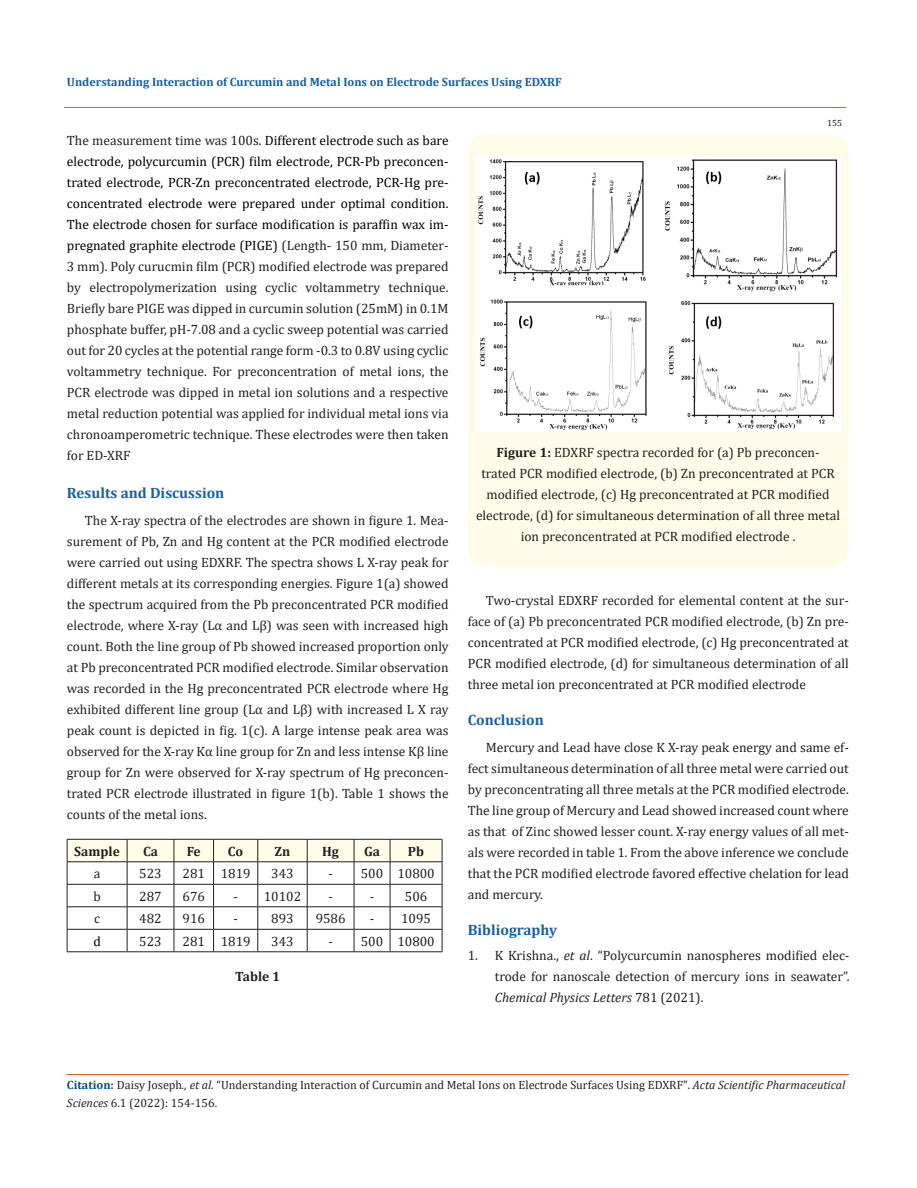
<style>
.page{position:relative;width:917px;height:1188px;background:#fff}
.page>*{position:absolute;margin:0;border:0;box-sizing:border-box;transform-origin:0 0}
.HTML_Preformatted{font:700 15px "Cambria";color:#1560a6}
.HTML_Preformatted-2{font:13.5px/21px "Cambria";color:#231f20;text-align:justify}
.t1{font:700 13.5px "Cambria";color:#231f20}
.t2{font:13.5px "Cambria";color:#000}
.t3{font:12px/18px "Cambria";color:#231f20}
.t4{font:700 12px "Cambria";color:#1560a6}
.t5{font:9px "Cambria";color:#231f20}
.s1{color:#000}
.s2{font-weight:700}
.s3{font-style:italic}
.s4{font-weight:700;color:#035089}
</style>
<div class="page">
<svg style="left:67px;top:839px;width:376px;height:113px"></svg>
<hr style="left:67px;top:952px;width:60px;height:1px;background:#231f20">
<hr style="left:127px;top:952px;width:47px;height:1px;background:#231f20">
<hr style="left:174px;top:952px;width:39px;height:1px;background:#231f20">
<hr style="left:213px;top:952px;width:45px;height:1px;background:#231f20">
<hr style="left:258px;top:952px;width:49px;height:1px;background:#231f20">
<hr style="left:307px;top:952px;width:47px;height:1px;background:#231f20">
<hr style="left:354px;top:952px;width:36px;height:1px;background:#231f20">
<hr style="left:390px;top:952px;width:52px;height:1px;background:#231f20">
<div style="left:468px;top:135px;width:380px;height:432px;background:#fffde9;border-radius:18px"></div>
<img style="left:476px;top:157px;width:364px;height:274px">
<hr style="left:64px;top:108px;width:781px;height:1px;background:#e05d1a">
<hr style="left:67px;top:1074px;width:781px;height:1px;background:#e05d1a">
<p class="t4" style="left:67px;top:73px;width:496px">Understanding Interaction of Curcumin and Metal Ions on Electrode Surfaces Using EDXRF</p>
<p class="t5" style="left:827px;top:118px;width:16px">155</p>
<p class="HTML_Preformatted-2" style="left:67px;top:130px;width:383px">The measurement time was 100s. <span class="s1">Different electrode such as bare electrode, polycurcumin (PCR) film electrode, PCR-Pb preconcen&shy;trated electrode, PCR-Zn preconcentrated electrode, PCR-Hg pre&shy;concentrated electrode were prepared under optimal condition.<br>The electrode chosen for surface modification is paraffin wax im&shy;pregnated graphite electrode (PIGE)</span> (Length- 150 mm, Diameter-3 mm). Poly curucmin film (PCR) modified electrode was prepared by electropolymerization using cyclic voltammetry technique.<br>Briefly bare PIGE was dipped in curcumin solution (25mM) in 0.1M phosphate buffer, pH-7.08 and a cyclic sweep potential was carried out for 20 cycles at the potential range form -0.3 to 0.8V using cyclic voltammetry technique. For preconcentration of metal ions, the PCR electrode was dipped in metal ion solutions and a respective metal reduction potential was applied for individual metal ions via chronoamperometric technique. These electrodes were then taken for ED-XRF</p>
<p class="HTML_Preformatted" style="left:67px;top:482px;width:159px">Results and Discussion</p>
<p class="HTML_Preformatted-2" style="left:67px;top:510px;width:383px;text-indent:18px">The X-ray spectra of the electrodes are shown in figure 1. Mea&shy;surement of Pb, Zn and Hg content at the PCR modified electrode were carried out using EDXRF. The spectra shows L X-ray peak for different metals at its corresponding energies. Figure 1(a) showed the spectrum acquired from the Pb preconcentrated PCR modified electrode, where X-ray (Lα and Lβ) was seen with increased high count. Both the line group of Pb showed increased proportion only at Pb preconcentrated PCR modified electrode. Similar observation was recorded in the Hg preconcentrated PCR electrode where Hg exhibited different line group (Lα and Lβ) with increased L X ray peak count is depicted in fig. 1(c). A large intense peak area was observed for the X-ray Kα line group for Zn and less intense Kβ line group for Zn were observed for X-ray spectrum of Hg preconcen&shy;trated PCR electrode illustrated in figure 1(b). Table 1 shows the counts of the metal ions.</p>
<p class="t1" style="left:74px;top:842px;width:47px">Sample</p>
<p class="t1" style="left:143px;top:842px;width:16px">Ca</p>
<p class="t1" style="left:187px;top:842px;width:15px">Fe</p>
<p class="t1" style="left:228px;top:842px;width:17px">Co</p>
<p class="t1" style="left:274px;top:842px;width:17px">Zn</p>
<p class="t1" style="left:322px;top:842px;width:18px">Hg</p>
<p class="t1" style="left:364px;top:842px;width:17px">Ga</p>
<p class="t1" style="left:408px;top:842px;width:18px">Pb</p>
<p class="HTML_Preformatted-2" style="left:94px;top:863px;width:8px">a</p>
<p class="HTML_Preformatted-2" style="left:139px;top:863px;width:24px">523</p>
<p class="HTML_Preformatted-2" style="left:182px;top:863px;width:24px">281</p>
<p class="HTML_Preformatted-2" style="left:221px;top:863px;width:31px">1819</p>
<p class="HTML_Preformatted-2" style="left:271px;top:863px;width:24px">343</p>
<p class="HTML_Preformatted-2" style="left:328px;top:863px;width:6px">-</p>
<p class="HTML_Preformatted-2" style="left:361px;top:863px;width:24px">500</p>
<p class="HTML_Preformatted-2" style="left:397px;top:863px;width:39px">10800</p>
<p class="HTML_Preformatted-2" style="left:93px;top:886px;width:9px">b</p>
<p class="HTML_Preformatted-2" style="left:139px;top:886px;width:24px">287</p>
<p class="HTML_Preformatted-2" style="left:182px;top:886px;width:24px">676</p>
<p class="HTML_Preformatted-2" style="left:233px;top:886px;width:6px">-</p>
<p class="HTML_Preformatted-2" style="left:264px;top:886px;width:39px">10102</p>
<p class="HTML_Preformatted-2" style="left:328px;top:886px;width:6px">-</p>
<p class="HTML_Preformatted-2" style="left:370px;top:886px;width:6px">-</p>
<p class="HTML_Preformatted-2" style="left:405px;top:886px;width:24px">506</p>
<p class="HTML_Preformatted-2" style="left:94px;top:908px;width:7px">c</p>
<p class="HTML_Preformatted-2" style="left:139px;top:908px;width:24px">482</p>
<p class="HTML_Preformatted-2" style="left:182px;top:908px;width:24px">916</p>
<p class="HTML_Preformatted-2" style="left:233px;top:908px;width:6px">-</p>
<p class="HTML_Preformatted-2" style="left:271px;top:908px;width:24px">893</p>
<p class="HTML_Preformatted-2" style="left:315px;top:908px;width:31px">9586</p>
<p class="HTML_Preformatted-2" style="left:370px;top:908px;width:6px">-</p>
<p class="HTML_Preformatted-2" style="left:401px;top:908px;width:31px">1095</p>
<p class="t2" style="left:93px;top:933px;width:9px">d</p>
<p class="HTML_Preformatted-2" style="left:139px;top:931px;width:24px">523</p>
<p class="HTML_Preformatted-2" style="left:182px;top:931px;width:24px">281</p>
<p class="HTML_Preformatted-2" style="left:221px;top:931px;width:31px">1819</p>
<p class="HTML_Preformatted-2" style="left:271px;top:931px;width:24px">343</p>
<p class="HTML_Preformatted-2" style="left:328px;top:931px;width:6px">-</p>
<p class="HTML_Preformatted-2" style="left:361px;top:931px;width:24px">500</p>
<p class="HTML_Preformatted-2" style="left:397px;top:931px;width:39px">10800</p>
<p class="t1" style="left:235px;top:967px;width:47px">Table 1</p>
<p class="HTML_Preformatted-2" style="left:476px;top:442px;width:365px;text-align:center"><span class="s2">Figure 1:</span> EDXRF spectra recorded for (a) Pb preconcen-<br>trated PCR modified electrode, (b) Zn preconcentrated at PCR modified electrode, (c) Hg preconcentrated at PCR modified electrode, (d) for simultaneous determination of all three metal ion preconcentrated at PCR modified electrode .</p>
<p class="HTML_Preformatted-2" style="left:468px;top:589px;width:382px;text-indent:18px">Two-crystal EDXRF recorded for elemental content at the sur&shy;face of (a) Pb preconcentrated PCR modified electrode, (b) Zn pre&shy;concentrated at PCR modified electrode, (c) Hg preconcentrated at PCR modified electrode, (d) for simultaneous determination of all three metal ion preconcentrated at PCR modified electrode</p>
<p class="HTML_Preformatted" style="left:468px;top:709px;width:77px">Conclusion</p>
<p class="HTML_Preformatted-2" style="left:468px;top:736px;width:382px;text-indent:18px">Mercury and Lead have close K X-ray peak energy and same ef&shy;fect simultaneous determination of all three metal were carried out by preconcentrating all three metals at the PCR modified electrode.<br>The line group of Mercury and Lead showed increased count where as that of Zinc showed lesser count. X-ray energy values of all met&shy;als were recorded in table 1. From the above inference we conclude that the PCR modified electrode favored effective chelation for lead and mercury.</p>
<p class="HTML_Preformatted" style="left:468px;top:919px;width:91px">Bibliography</p>
<p class="HTML_Preformatted-2" style="left:495px;top:945px;width:356px;text-indent:-27px">1. K Krishna., <span class="s3">et al</span>. “Polycurcumin nanospheres modified elec&shy;trode for nanoscale detection of mercury ions in seawater”.<br><span class="s3">Chemical Physics Letters</span> 781 (2021).</p>
<p class="t3" style="left:67px;top:1076px;width:780px"><span class="s4">Citation:</span> Daisy Joseph<span class="s3">., et al.</span> “Understanding Interaction of Curcumin and Metal Ions on Electrode Surfaces Using EDXRF". <span class="s3">Acta Scientific Pharmaceutical<br>Sciences</span> 6.1 (2022): 154-156.</p>
</div>
